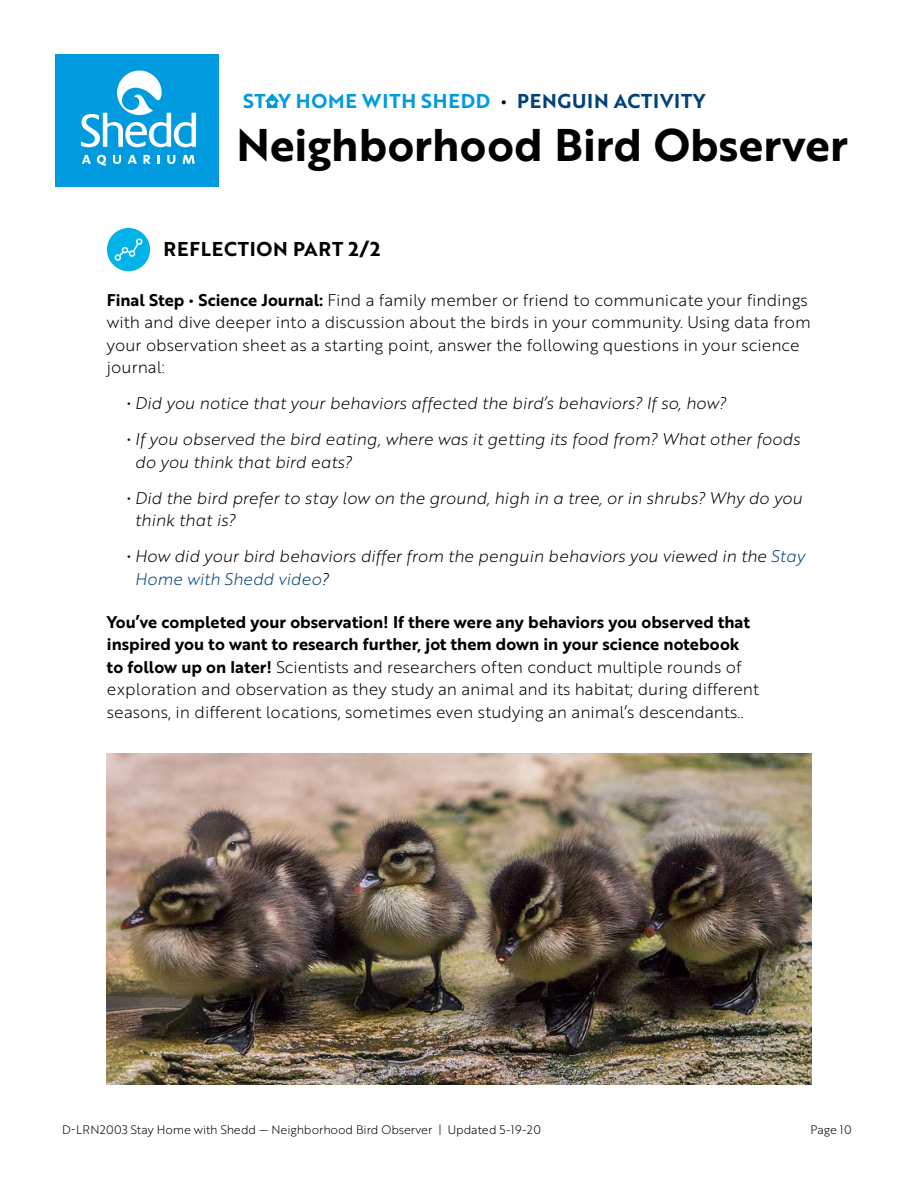
<style>
.page{position:relative;width:918px;height:1188px;background:#fff}
.page>*{position:absolute;margin:0;border:0;box-sizing:border-box;transform-origin:0 0}
.t1{font:44.55px "Brother 1816 Bold";color:#000}
.t2{font:19.5px "Brother 1816 Bold";letter-spacing:.04em;color:#009bdf}
.t3{font:19.5px "Brother 1816 Bold";letter-spacing:.04em;color:#000}
.t4{font:16.5px/22.5px "Brother 1816 Light";color:#000}
.t5{font:16.5px/36px "Brother 1816 Light Italic";color:#000}
.t6{font:16.5px/22.5px "Brother 1816 Bold";color:#000}
.t7{font:16.5px "Brother 1816 Light Italic";color:#00427a}
.t8{font:12px "Brother 1816 Light";letter-spacing:-.01em;color:#000}
.s1{color:#fff}
.s2{font-family:"The Sans Os F";font-weight:700;color:#000}
.s3{color:#00427a}
.s4{font-family:"Brother 1816 Bold"}
.s5{font-family:"The Sans Os F";font-weight:700}
.s6{font-family:"Brother 1816 Bold";font-size:15px}
.s7{color:#000}
</style>
<div class="page">
<div style="left:55px;top:54px;width:163px;height:132px;background:#009bdf"></div>
<svg style="left:81px;top:71px;width:115px;height:76px"></svg>
<svg style="left:82px;top:155px;width:9px;height:9px"></svg>
<svg style="left:97px;top:155px;width:9px;height:11px"></svg>
<svg style="left:113px;top:155px;width:8px;height:9px"></svg>
<svg style="left:128px;top:155px;width:9px;height:9px"></svg>
<svg style="left:144px;top:155px;width:7px;height:9px"></svg>
<svg style="left:157px;top:155px;width:3px;height:9px"></svg>
<svg style="left:167px;top:155px;width:8px;height:9px"></svg>
<svg style="left:183px;top:155px;width:12px;height:9px"></svg>
<svg style="left:265px;top:94px;width:14px;height:14px"></svg>
<img style="left:107px;top:754px;width:704px;height:330px">
<div style="left:107px;top:228px;width:43px;height:43px;background:#00b3e9;border-radius:50%"></div>
<svg style="left:115px;top:238px;width:27px;height:23px"></svg>
<p class="t2" style="left:243px;top:86px;width:464px">ST<span class="s1">A</span>Y HOME WITH SHEDD <span class="s2">•</span> <span class="s3">PENGUIN ACTIVITY</span></p>
<h1 class="t1" style="left:237px;top:111px;width:613px">Neighborhood Bird Observer</h1>
<p class="t3" style="left:164px;top:234px;width:218px">REFLECTION PART 2/2</p>
<p class="t4" style="left:107px;top:288px;width:705px"><span class="s4">Final Step</span> <span class="s5">•</span> <span class="s4">Science Journal:</span> Find a family member or friend to communicate your findings with and dive deeper into a discussion about the birds in your community. Using data from your observation sheet as a starting point, answer the following questions in your science journal:</p>
<p class="t5" style="left:127px;top:385px;width:674px"><span class="s6">∙</span> Did you notice that your behaviors affected the bird’s behaviors? If so, how?<br><span class="s6">∙</span> If you observed the bird eating, where was it getting its food from? What other foods</p>
<p class="t5" style="left:127px;top:443px;width:677px;text-indent:8px">do you think that bird eats?<br><span class="s6">∙</span> Did the bird prefer to stay low on the ground, high in a tree, or in shrubs? Why do you</p>
<p class="t5" style="left:127px;top:502px;width:679px;text-indent:8px">think that is?<br><span class="s6">∙</span> How did your bird behaviors differ from the penguin behaviors you viewed in the <span class="s3">Stay</span></p>
<p class="t7" style="left:135px;top:567px;width:195px">Home with Shedd video<span class="s7">?</span></p>
<p class="t6" style="left:107px;top:610px;width:645px">You’ve completed your observation! If there were any behaviors you observed that inspired you to want to research further, jot them down in your science notebook</p>
<p class="t4" style="left:107px;top:655px;width:654px"><span class="s4">to follow up on later!</span> Scientists and researchers often conduct multiple rounds of exploration and observation as they study an animal and its habitat; during different seasons, in different locations, sometimes even studying an animal’s descendants..</p>
<p class="t8" style="left:62px;top:1121px;width:480px">D-LRN2003 Stay Home with Shedd — Neighborhood Bird Observer | Updated 5-19-20</p>
<p class="t8" style="left:811px;top:1121px;width:43px">Page 10</p>
</div>
